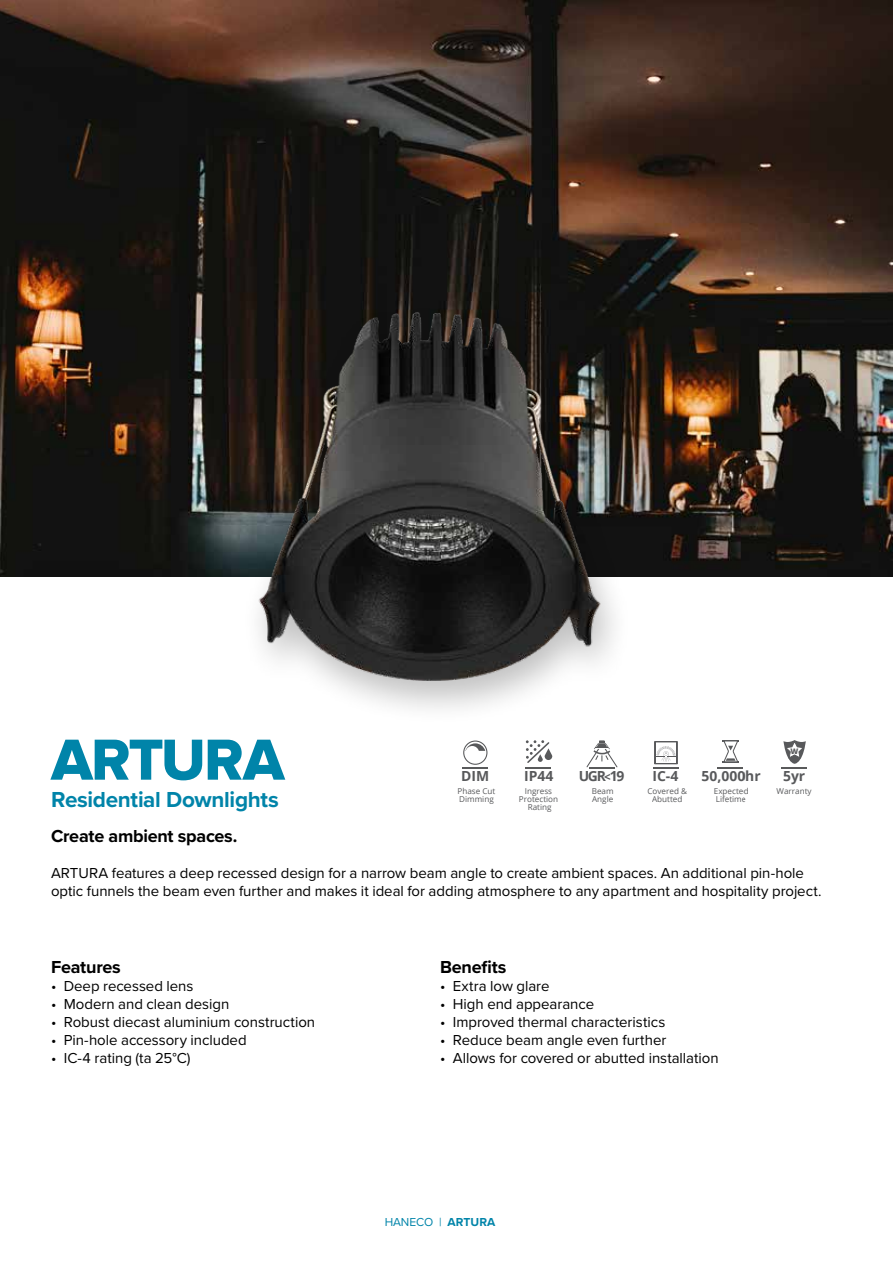
<style>
.page{position:relative;width:893px;height:1263px;background:#fff}
.page>*{position:absolute;margin:0;border:0;box-sizing:border-box;transform-origin:0 0}
.t1{font:60px "Proxima Nova Extrabld";letter-spacing:-.03em;color:#0084a9}
.t2{font:700 22.5px "Proxima Nova";letter-spacing:-.015em;color:#0084a9}
.t3{font:700 18px "Proxima Nova";letter-spacing:-.015em;color:#000}
.t4{font:15px/18px "Proxima Nova";letter-spacing:-.005em;color:#000}
.t5{font:700 13.95px "Open Sans";color:#58595b}
.t6{font:12px "Proxima Nova";letter-spacing:-.01em;color:#0084a9}
.t7{font:8.1px/8.1px "Open Sans";color:#58595b}
.t8{font:800 7.65px "Open Sans";color:#58595b}
.s1{font-size:11.55px}
.s2{font-weight:700}
</style>
<div class="page">
<img style="left:0;top:0;width:893px;height:576px">
<svg style="left:722px;top:740px;width:17px;height:23px"></svg>
<hr style="left:718px;top:767px;width:25px;height:2px;background:#595a5b">
<svg style="left:654px;top:741px;width:24px;height:23px"></svg>
<hr style="left:653px;top:767px;width:25px;height:2px;background:#595a5b">
<svg style="left:588px;top:740px;width:30px;height:28px"></svg>
<hr style="left:589px;top:767px;width:25px;height:2px;background:#595a5b">
<svg style="left:526px;top:740px;width:26px;height:23px"></svg>
<hr style="left:525px;top:767px;width:25px;height:2px;background:#595a5b">
<hr style="left:462px;top:767px;width:25px;height:2px;background:#595a5b">
<svg style="left:465px;top:743px;width:20px;height:8px"></svg>
<div style="left:463px;top:740px;width:24px;height:25px;border:1px solid #58595b;border-radius:50%"></div>
<svg style="left:783px;top:740px;width:23px;height:24px"></svg>
<hr style="left:782px;top:767px;width:25px;height:2px;background:#595a5b">
<img style="left:200px;top:264px;width:470px;height:445px">
<h1 class="t1" style="left:51px;top:725px;width:235px">ARTURA</h1>
<h2 class="t2" style="left:51px;top:782px;width:229px">Residential Downlights</h2>
<p class="t5" style="left:461px;top:766px;width:30px">DIM</p>
<p class="t7" style="left:458px;top:786px;width:39px">Phase Cut<br>Dimming</p>
<p class="t5" style="left:524px;top:766px;width:31px">IP44</p>
<p class="t7" style="left:519px;top:786px;width:41px;text-align:center">Ingress<br>Protection<br>Rating</p>
<p class="t5" style="left:579px;top:766px;width:47px">UGR<span class="s1">&lt;</span>19</p>
<p class="t7" style="left:592px;top:786px;width:23px">Beam<br>Angle</p>
<p class="t5" style="left:652px;top:766px;width:27px">IC-4</p>
<p class="t7" style="left:647px;top:786px;width:41px;text-align:center">Covered &amp;<br>Abutted</p>
<p class="t5" style="left:701px;top:766px;width:61px">50,000hr</p>
<p class="t7" style="left:714px;top:786px;width:36px">Expected<br>Lifetime</p>
<p class="t8" style="left:791px;top:745px;width:9px">W</p>
<p class="t7" style="left:777px;top:786px;width:37px">Warranty</p>
<p class="t5" style="left:783px;top:766px;width:24px">5yr</p>
<p class="t3" style="left:51px;top:822px;width:188px">Create ambient spaces.</p>
<p class="t4" style="left:51px;top:863px;width:772px">ARTURA features a deep recessed design for a narrow beam angle to create ambient spaces. An additional pin-hole optic funnels the beam even further and makes it ideal for adding atmosphere to any apartment and hospitality project.</p>
<p class="t3" style="left:51px;top:954px;width:71px">Features</p>
<p class="t4" style="left:51px;top:976px;width:144px">• Deep recessed lens</p>
<p class="t4" style="left:51px;top:994px;width:180px">• Modern and clean design</p>
<p class="t4" style="left:51px;top:1012px;width:266px">• Robust diecast aluminium construction</p>
<p class="t4" style="left:51px;top:1030px;width:197px">• Pin-hole accessory included</p>
<p class="t4" style="left:51px;top:1048px;width:141px">• IC-4 rating (ta 25°C)</p>
<p class="t3" style="left:440px;top:954px;width:68px">Benefits</p>
<p class="t4" style="left:440px;top:976px;width:111px">• Extra low glare</p>
<p class="t4" style="left:440px;top:994px;width:156px">• High end appearance</p>
<p class="t4" style="left:440px;top:1012px;width:227px">• Improved thermal characteristics</p>
<p class="t4" style="left:440px;top:1030px;width:228px">• Reduce beam angle even further</p>
<p class="t4" style="left:440px;top:1048px;width:280px">• Allows for covered or abutted installation</p>
<p class="t6" style="left:385px;top:1213px;width:112px">HANECO | <span class="s2">ARTURA</span></p>
</div>
